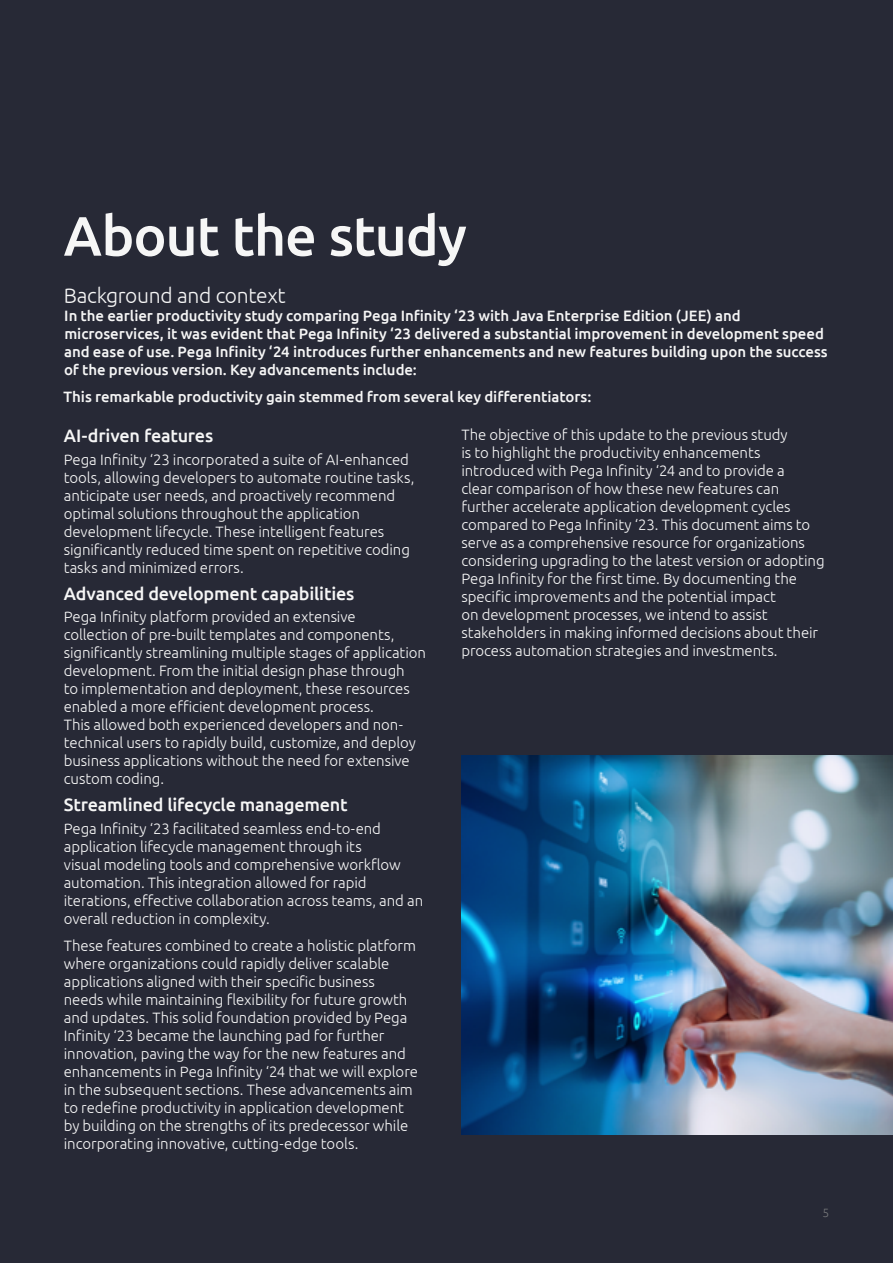
<style>
.page{position:relative;width:893px;height:1263px;background:#272936}
.page>*{position:absolute;margin:0;border:0;box-sizing:border-box;transform-origin:0 0}
.t1{font:500 55.5px "Ubuntu";letter-spacing:-.02em;color:#f6f6f6}
.t2{font:300 21px "Ubuntu";letter-spacing:-.015em;color:#f6f6f6}
.t3{font:500 18px "Ubuntu";letter-spacing:-.015em;color:#f6f6f6}
.t4{font:300 15px/18px "Ubuntu";letter-spacing:-.005em;color:#f6f6f6}
.t5{font:500 15px/18px "Ubuntu";letter-spacing:-.005em;color:#f6f6f6}
.t6{font:300 12px "Ubuntu";color:#77787b}
</style>
<div class="page">
<img style="left:461px;top:755px;width:432px;height:380px">
<h1 class="t1" style="left:64px;top:201px;width:405px">About the study</h1>
<h2 class="t2" style="left:64px;top:283px;width:223px">Background and context</h2>
<p class="t5" style="left:64px;top:307px;width:765px">In the earlier productivity study comparing Pega Infinity ‘23 with Java Enterprise Edition (JEE) and microservices, it was evident that Pega Infinity ‘23 delivered a substantial improvement in development speed and ease of use. Pega Infinity ‘24 introduces further enhancements and new features building upon the success of the previous version. Key advancements include:</p>
<p class="t5" style="left:63px;top:388px;width:530px">This remarkable productivity gain stemmed from several key differentiators:</p>
<p class="t3" style="left:64px;top:424px;width:151px">AI-driven features</p>
<p class="t4" style="left:64px;top:450px;width:352px">Pega Infinity ‘23 incorporated a suite of AI-enhanced tools, allowing developers to automate routine tasks, anticipate user needs, and proactively recommend optimal solutions throughout the application development lifecycle. These intelligent features significantly reduced time spent on repetitive coding tasks and minimized errors.</p>
<p class="t3" style="left:64px;top:582px;width:292px">Advanced development capabilities</p>
<p class="t4" style="left:64px;top:607px;width:364px">Pega Infinity platform provided an extensive<br>collection of pre-built templates and components, significantly streamlining multiple stages of application development. From the initial design phase through<br>to implementation and deployment, these resources enabled a more efficient development process.<br>This allowed both experienced developers and non&shy;technical users to rapidly build, customize, and deploy business applications without the need for extensive custom coding.</p>
<p class="t3" style="left:64px;top:793px;width:285px">Streamlined lifecycle management</p>
<p class="t4" style="left:64px;top:819px;width:361px">Pega Infinity ‘23 facilitated seamless end-to-end application lifecycle management through its<br>visual modeling tools and comprehensive workflow automation. This integration allowed for rapid iterations, effective collaboration across teams, and an overall reduction in complexity.</p>
<p class="t4" style="left:64px;top:936px;width:356px">These features combined to create a holistic platform where organizations could rapidly deliver scalable applications aligned with their specific business needs while maintaining flexibility for future growth and updates. This solid foundation provided by Pega Infinity ‘23 became the launching pad for further innovation, paving the way for the new features and enhancements in Pega Infinity ‘24 that we will explore in the subsequent sections. These advancements aim to redefine productivity in application development by building on the strengths of its predecessor while incorporating innovative, cutting-edge tools.</p>
<p class="t4" style="left:461px;top:425px;width:365px">The objective of this update to the previous study<br>is to highlight the productivity enhancements introduced with Pega Infinity ‘24 and to provide a<br>clear comparison of how these new features can further accelerate application development cycles compared to Pega Infinity ‘23. This document aims to serve as a comprehensive resource for organizations considering upgrading to the latest version or adopting Pega Infinity for the first time. By documenting the specific improvements and the potential impact<br>on development processes, we intend to assist stakeholders in making informed decisions about their process automation strategies and investments.</p>
<p class="t6" style="left:822px;top:1205px;width:8px">5</p>
</div>
